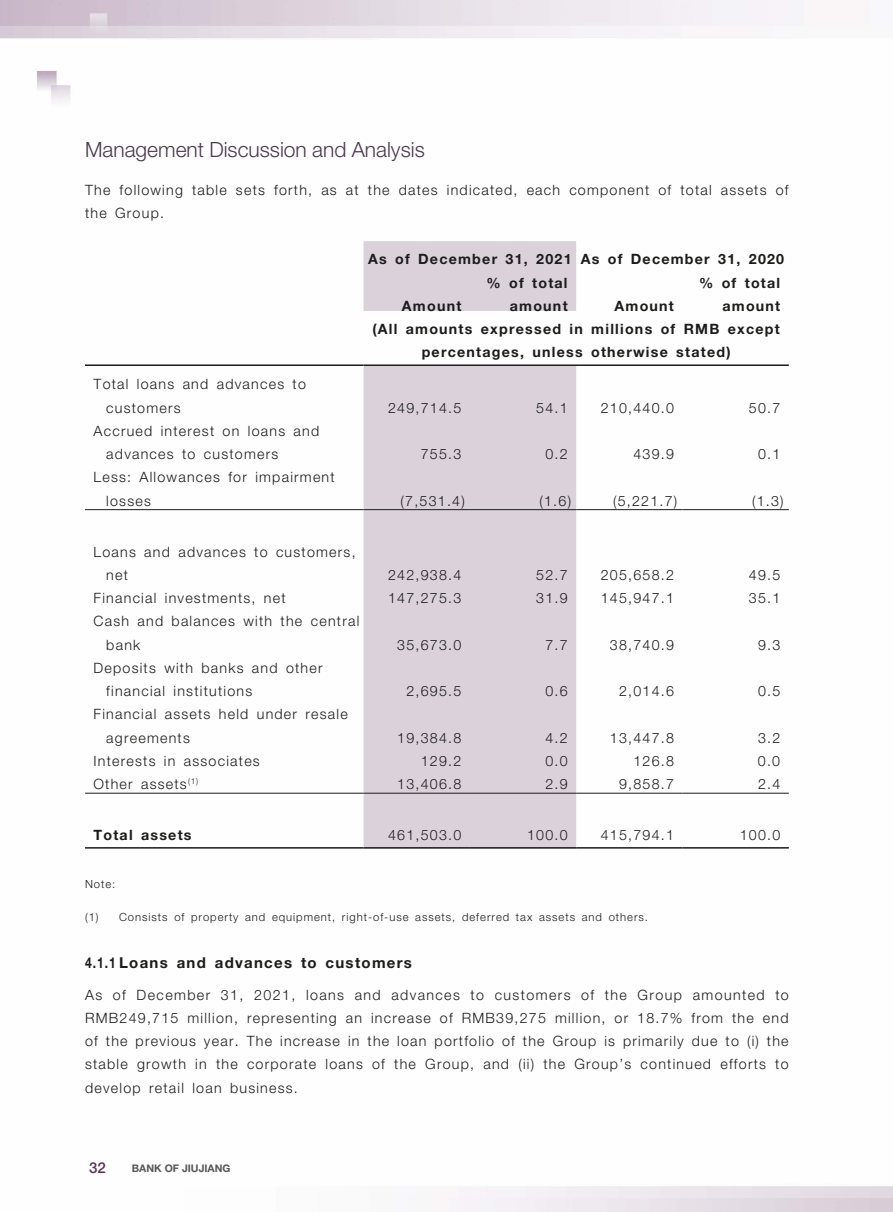
<style>
.page{position:relative;width:893px;height:1212px;background:#fff}
.page>*{position:absolute;margin:0;border:0;box-sizing:border-box;transform-origin:0 0}
.t1{font:300 21px "Helvetica Neue LT Std";color:#4b394d}
.t2{font:700 15px "Helvetica Neue LT Std";letter-spacing:.085em;color:#1c1c1b;scale:.8 1}
.t3{font:500 15px "Helvetica Neue LT Std";color:#58305b}
.t4{font:300 14.25px/23.2px "Helvetica Neue LT Std";letter-spacing:.085em;color:#1c1c1b}
.t5{font:700 14.25px/23.2px "Helvetica Neue LT Std";letter-spacing:.085em;color:#1c1c1b;text-align:right}
.t6{font:300 11.25px "Helvetica Neue LT Std";letter-spacing:.085em;color:#1c1c1b}
.t7{font:700 10.5px "Helvetica Neue LT Std";color:#575756}
</style>
<div class="page">
<img style="left:0;top:0;width:893px;height:1212px">
<svg style="left:364px;top:241px;width:212px;height:606px;background:#ddd4dd"></svg>
<hr style="left:85px;top:364px;width:279px;height:2px;background:#1c1c1b">
<hr style="left:364px;top:364px;width:425px;height:2px;background:#1c1c1b">
<hr style="left:85px;top:509px;width:279px;height:1px;background:#1c1c1b">
<hr style="left:364px;top:509px;width:106px;height:1px;background:#1c1c1b">
<hr style="left:470px;top:509px;width:106px;height:1px;background:#1c1c1b">
<hr style="left:576px;top:509px;width:106px;height:1px;background:#1c1c1b">
<hr style="left:682px;top:509px;width:107px;height:1px;background:#1c1c1b">
<hr style="left:85px;top:793px;width:279px;height:1px;background:#1c1c1b">
<hr style="left:364px;top:793px;width:106px;height:1px;background:#1c1c1b">
<hr style="left:470px;top:793px;width:106px;height:1px;background:#1c1c1b">
<hr style="left:576px;top:793px;width:106px;height:1px;background:#1c1c1b">
<hr style="left:682px;top:793px;width:107px;height:1px;background:#1c1c1b">
<hr style="left:85px;top:847px;width:279px;height:1px;background:#1c1c1b">
<hr style="left:364px;top:847px;width:106px;height:1px;background:#1c1c1b">
<hr style="left:470px;top:847px;width:106px;height:1px;background:#1c1c1b">
<hr style="left:576px;top:847px;width:106px;height:1px;background:#1c1c1b">
<hr style="left:682px;top:847px;width:107px;height:1px;background:#1c1c1b">
<h1 class="t1" style="left:85px;top:137px;width:341px">Management Discussion and Analysis</h1>
<p class="t4" style="left:85px;top:178px;width:705px">The following table sets forth, as at the dates indicated, each component of total assets of the Group.</p>
<p class="t5" style="left:368px;top:247px;width:418px">As of December 31, 2021 As of December 31, 2020</p>
<p class="t5" style="left:402px;top:294px;width:61px">Amount</p>
<p class="t5" style="left:699px;top:271px;width:83px">% of total</p>
<p class="t5" style="left:722px;top:294px;width:59px">amount</p>
<p class="t5" style="left:372px;top:317px;width:409px">(All amounts expressed in millions of RMB except</p>
<p class="t5" style="left:422px;top:340px;width:310px">percentages, unless otherwise stated)</p>
<p class="t5" style="left:486px;top:271px;width:83px">% of total amount</p>
<p class="t5" style="left:615px;top:294px;width:61px">Amount</p>
<p class="t4" style="left:106px;top:372px;width:201px;text-indent:-13px">Total loans and advances to customers</p>
<p class="t4" style="left:106px;top:419px;width:214px;text-indent:-13px">Accrued interest on loans and advances to customers</p>
<p class="t4" style="left:106px;top:465px;width:230px;text-indent:-13px">Less: Allowances for impairment losses</p>
<p class="t4" style="left:106px;top:539px;width:251px;text-indent:-13px">Loans and advances to customers, net</p>
<p class="t4" style="left:388px;top:395px;width:75px">249,714.5</p>
<p class="t4" style="left:536px;top:395px;width:33px">54.1</p>
<p class="t4" style="left:601px;top:395px;width:75px">210,440.0</p>
<p class="t4" style="left:749px;top:395px;width:33px">50.7</p>
<p class="t4" style="left:421px;top:442px;width:42px">755.3</p>
<p class="t4" style="left:545px;top:442px;width:24px">0.2</p>
<p class="t4" style="left:633px;top:442px;width:42px">439.9</p>
<p class="t4" style="left:758px;top:442px;width:24px">0.1</p>
<p class="t4" style="left:401px;top:488px;width:66px">(7,531.4)</p>
<p class="t4" style="left:539px;top:488px;width:33px">(1.6)</p>
<p class="t4" style="left:613px;top:488px;width:66px">(5,221.7)</p>
<p class="t4" style="left:752px;top:488px;width:33px">(1.3)</p>
<p class="t4" style="left:388px;top:563px;width:75px">242,938.4</p>
<p class="t4" style="left:536px;top:563px;width:33px">52.7</p>
<p class="t4" style="left:601px;top:563px;width:75px">205,658.2</p>
<p class="t4" style="left:749px;top:563px;width:33px">49.5</p>
<p class="t4" style="left:94px;top:586px;width:194px">Financial investments, net</p>
<p class="t4" style="left:388px;top:586px;width:75px">147,275.3</p>
<p class="t4" style="left:536px;top:586px;width:33px">31.9</p>
<p class="t4" style="left:601px;top:586px;width:75px">145,947.1</p>
<p class="t4" style="left:749px;top:586px;width:33px">35.1</p>
<p class="t4" style="left:106px;top:609px;width:254px;text-indent:-13px">Cash and balances with the central bank</p>
<p class="t4" style="left:397px;top:632px;width:66px">35,673.0</p>
<p class="t4" style="left:545px;top:632px;width:24px">7.7</p>
<p class="t4" style="left:610px;top:632px;width:66px">38,740.9</p>
<p class="t4" style="left:758px;top:632px;width:24px">9.3</p>
<p class="t4" style="left:106px;top:656px;width:218px;text-indent:-13px">Deposits with banks and other financial institutions</p>
<p class="t4" style="left:106px;top:702px;width:243px;text-indent:-13px">Financial assets held under resale agreements</p>
<p class="t4" style="left:406px;top:679px;width:56px">2,695.5</p>
<p class="t4" style="left:545px;top:679px;width:24px">0.6</p>
<p class="t4" style="left:619px;top:679px;width:56px">2,014.6</p>
<p class="t4" style="left:758px;top:679px;width:24px">0.5</p>
<p class="t4" style="left:397px;top:726px;width:66px">19,384.8</p>
<p class="t4" style="left:545px;top:726px;width:24px">4.2</p>
<p class="t4" style="left:610px;top:726px;width:66px">13,447.8</p>
<p class="t4" style="left:758px;top:726px;width:24px">3.2</p>
<p class="t4" style="left:94px;top:749px;width:168px">Interests in associates</p>
<p class="t4" style="left:421px;top:749px;width:42px">129.2</p>
<p class="t4" style="left:545px;top:749px;width:24px">0.0</p>
<p class="t4" style="left:633px;top:749px;width:42px">126.8</p>
<p class="t4" style="left:758px;top:749px;width:24px">0.0</p>
<p class="t4" style="left:93px;top:772px;width:106px">Other assets<sup>(1)</sup></p>
<p class="t4" style="left:397px;top:772px;width:66px">13,406.8</p>
<p class="t4" style="left:545px;top:772px;width:24px">2.9</p>
<p class="t4" style="left:619px;top:772px;width:56px">9,858.7</p>
<p class="t4" style="left:758px;top:772px;width:24px">2.4</p>
<p class="t5" style="left:94px;top:823px;width:100px">Total assets</p>
<p class="t4" style="left:388px;top:823px;width:75px">461,503.0</p>
<p class="t4" style="left:527px;top:823px;width:42px">100.0</p>
<p class="t4" style="left:601px;top:823px;width:75px">415,794.1</p>
<p class="t4" style="left:740px;top:823px;width:42px">100.0</p>
<p class="t6" style="left:85px;top:877px;width:32px">Note:</p>
<p class="t6" style="left:85px;top:910px;width:564px">(1) Consists of property and equipment, right-of-use assets, deferred tax assets and others.</p>
<p class="t2" style="left:85px;top:953px;width:410px">4.1.1 Loans and advances to customers</p>
<p class="t4" style="left:85px;top:982px;width:705px;text-align:justify">As of December 31, 2021, loans and advances to customers of the Group amounted to RMB249,715 million, representing an increase of RMB39,275 million, or 18.7% from the end of the previous year. The increase in the loan portfolio of the Group is primarily due to (i) the stable growth in the corporate loans of the Group, and (ii) the Group’s continued efforts to develop retail loan business.</p>
<p class="t3" style="left:89px;top:1159px;width:18px">32</p>
<p class="t7" style="left:132px;top:1161px;width:100px">BANK OF JIUJIANG</p>
</div>
